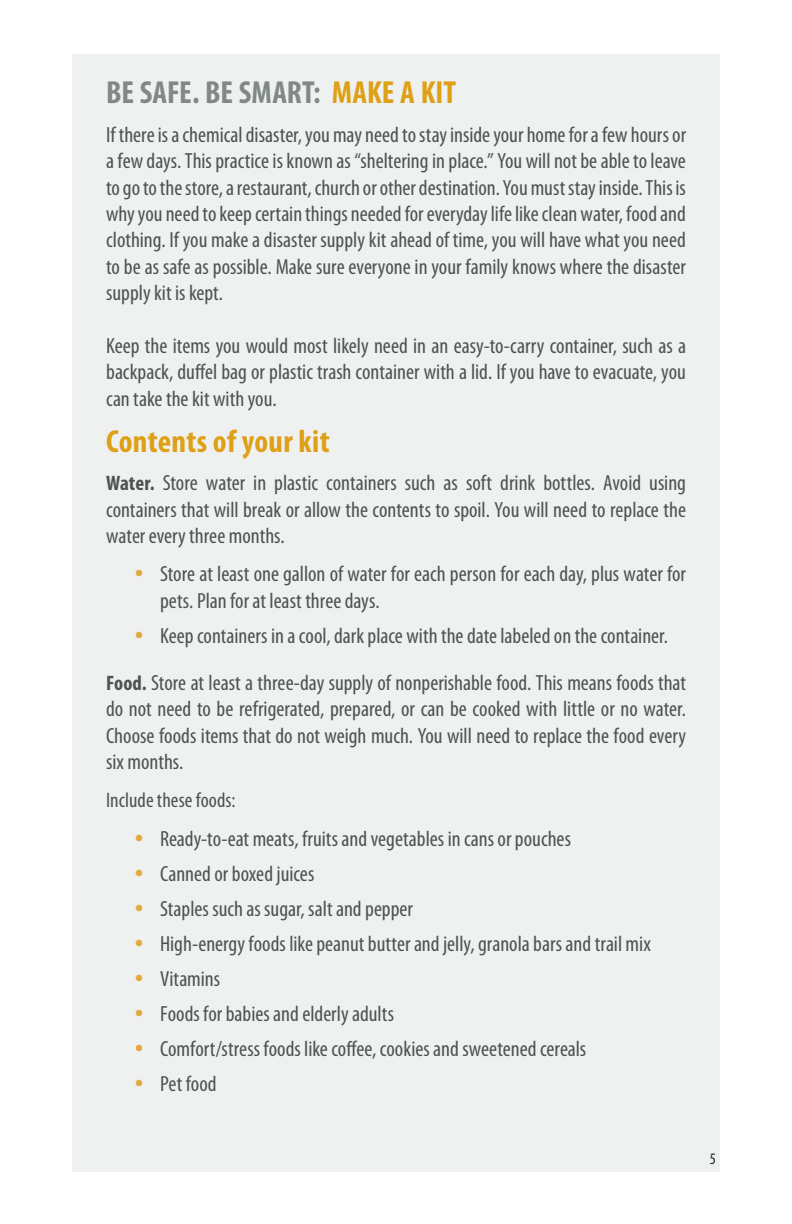
<style>
.page{position:relative;width:792px;height:1224px;background:#fff}
.page>*{position:absolute;margin:0;border:0;box-sizing:border-box;transform-origin:0 0}
.Headers{font:700 condensed 32px "Myriad Pro";color:#818888}
.Headers-2{font:700 condensed 32px "Myriad Pro";letter-spacing:.01em;color:#dda016}
.t1{font:700 condensed 30px/35px "Myriad Pro";color:#e2ac3d}
.Body_Copy{font:condensed 22px/26.4px "Myriad Pro";color:#4d5350;text-align:justify}
.bullets{font:condensed 22px/26.4px "Myriad Pro";color:#4d5350}
.Body_Copy-2{font:condensed 21px "Myriad Pro";letter-spacing:.005em;color:#4d5350}
.s1{color:#dda016}
.s2{font-weight:700;font-size:21px}
</style>
<div class="page">
<div style="left:72px;top:54px;width:648px;height:1118px;background:#eff1f1"></div>
<p class="Headers" style="left:106px;top:73px;width:351px">BE SAFE. BE SMART: <span class="s1">MAKE A KIT</span></p>
<p class="Body_Copy" style="left:106px;top:121px;width:582px">If there is a chemical disaster, you may need to stay inside your home for a few hours or a few days. This practice is known as “sheltering in place.” You will not be able to leave to go to the store, a restaurant, church or other destination. You must stay inside. This is why you need to keep certain things needed for everyday life like clean water, food and clothing. If you make a disaster supply kit ahead of time, you will have what you need to be as safe as possible. Make sure everyone in your family knows where the disaster supply kit is kept.</p>
<p class="Body_Copy" style="left:106px;top:332px;width:581px">Keep the items you would most likely need in an easy-to-carry container, such as a backpack, duffel bag or plastic trash container with a lid. If you have to evacuate, you can take the kit with you.</p>
<p class="Headers-2" style="left:106px;top:421px;width:225px">Contents of your kit</p>
<p class="Body_Copy" style="left:106px;top:469px;width:581px"><span class="s2">Water.</span> Store water in plastic containers such as soft drink bottles. Avoid using containers that will break or allow the contents to spoil. You will need to replace the water every three months.</p>
<p class="bullets" style="left:160px;top:561px;width:527px">Store at least one gallon of water for each person for each day, plus water for pets. Plan for at least three days.</p>
<p class="bullets" style="left:160px;top:622px;width:510px">Keep containers in a cool, dark place with the date labeled on the container.</p>
<p class="Body_Copy" style="left:106px;top:669px;width:582px"><span class="s2">Food.</span> Store at least a three-day supply of nonperishable food. This means foods that do not need to be refrigerated, prepared, or can be cooked with little or no water.<br>Choose foods items that do not weigh much. You will need to replace the food every six months.</p>
<p class="Body_Copy-2" style="left:106px;top:788px;width:131px">Include these foods:</p>
<p class="bullets" style="left:160px;top:825px;width:412px">Ready-to-eat meats, fruits and vegetables in cans or pouches</p>
<p class="bullets" style="left:160px;top:860px;width:156px">Canned or boxed juices</p>
<p class="bullets" style="left:160px;top:895px;width:254px">Staples such as sugar, salt and pepper</p>
<p class="bullets" style="left:160px;top:930px;width:492px">High-energy foods like peanut butter and jelly, granola bars and trail mix</p>
<p class="bullets" style="left:160px;top:965px;width:61px">Vitamins</p>
<p class="bullets" style="left:160px;top:1000px;width:235px">Foods for babies and elderly adults</p>
<p class="bullets" style="left:160px;top:1035px;width:428px">Comfort/stress foods like coffee, cookies and sweetened cereals</p>
<p class="bullets" style="left:160px;top:1070px;width:58px">Pet food</p>
<h2 class="t1" style="left:135px;top:540px;width:10px;line-height:61.4px">• •</h2>
<h2 class="t1" style="left:135px;top:818px;width:10px;text-align:justify">• • • • • • • •</h2>
</div>
